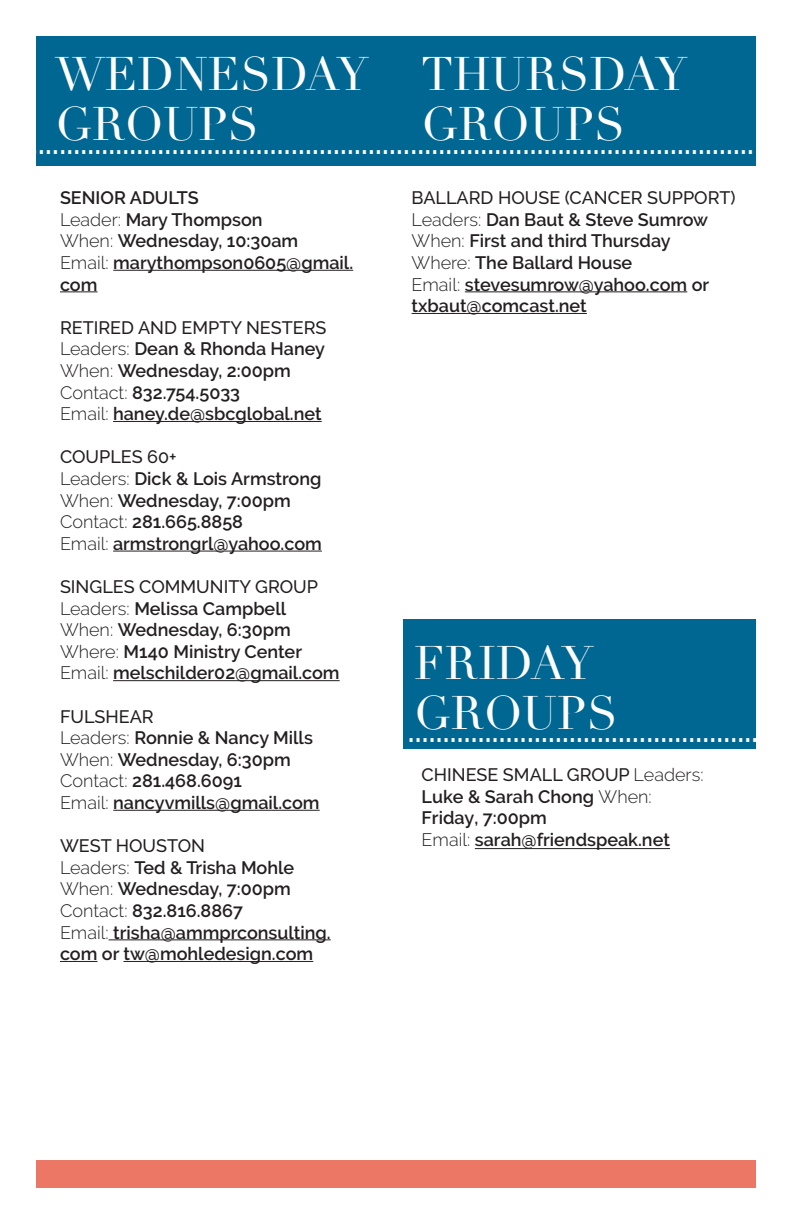
<style>
.page{position:relative;width:792px;height:1224px;background:#fff}
.page>*{position:absolute;margin:0;border:0;box-sizing:border-box;transform-origin:0 0}
.t1{font:46px/50px "Didot";color:#fff}
.t2{font:700 27px "Raleway";color:#fff}
.t3{font:600 18px/21.4px "Raleway";color:#231f20}
.t4{font:500 18px/21.6px "Raleway";color:#231f20}
.s1{font-weight:300}
.s2{font-weight:600}
.s3{font-weight:500}
</style>
<div class="page">
<div style="left:36px;top:36px;width:720px;height:130px;background:#006792"></div>
<hr style="left:465px;top:291px;width:222px;height:1px;background:#231f20">
<hr style="left:412px;top:313px;width:175px;height:1px;background:#231f20">
<div style="left:403px;top:619px;width:353px;height:130px;background:#006792"></div>
<hr style="left:113px;top:270px;width:240px;height:1px;background:#231f20">
<hr style="left:60px;top:291px;width:37px;height:1px;background:#231f20">
<hr style="left:113px;top:421px;width:209px;height:1px;background:#231f20">
<hr style="left:113px;top:551px;width:209px;height:1px;background:#231f20">
<hr style="left:113px;top:680px;width:227px;height:1px;background:#231f20">
<hr style="left:113px;top:810px;width:207px;height:1px;background:#231f20">
<hr style="left:109px;top:939px;width:222px;height:1px;background:#231f20">
<hr style="left:60px;top:961px;width:37px;height:1px;background:#231f20">
<hr style="left:124px;top:961px;width:189px;height:1px;background:#231f20">
<div style="left:36px;top:1161px;width:720px;height:27px;background:#ec7764"></div>
<hr style="left:475px;top:848px;width:195px;height:1px;background:#231f20">
<p class="t1" style="left:55px;top:50px;width:315px">WEDNESDAY<br>GROUPS</p>
<p class="t1" style="left:422px;top:50px;width:267px">THURSDAY</p>
<p class="t1" style="left:422px;top:100px;width:205px">GROUPS</p>
<p class="t2" style="left:32px;top:129px;width:724px">.......................................................................................................</p>
<p class="t3" style="left:60px;top:187px;width:140px">SENIOR ADULTS</p>
<p class="t3" style="left:60px;top:209px;width:204px"><span class="s1">Leader:</span> Mary Thompson</p>
<p class="t3" style="left:60px;top:230px;width:240px"><span class="s1">When:</span> Wednesday, 10:30am</p>
<p class="t3" style="left:60px;top:252px;width:295px"><span class="s1">Email:</span> marythompson0605@gmail. com</p>
<p class="t4" style="left:60px;top:317px;width:268px">RETIRED AND EMPTY NESTERS</p>
<p class="t3" style="left:60px;top:338px;width:267px"><span class="s1">Leaders:</span> Dean &amp; Rhonda Haney</p>
<p class="t3" style="left:60px;top:360px;width:232px"><span class="s1">When:</span> Wednesday, 2:00pm</p>
<p class="t3" style="left:60px;top:382px;width:182px"><span class="s1">Contact:</span> 832.754.5033</p>
<p class="t3" style="left:60px;top:403px;width:263px"><span class="s1">Email:</span> haney.de@sbcglobal.net</p>
<p class="t4" style="left:60px;top:446px;width:118px">COUPLES 60+</p>
<p class="t3" style="left:60px;top:468px;width:263px"><span class="s1">Leaders:</span> Dick &amp; Lois Armstrong</p>
<p class="t3" style="left:60px;top:490px;width:232px"><span class="s1">When:</span> Wednesday, 7:00pm</p>
<p class="t3" style="left:60px;top:511px;width:185px"><span class="s1">Contact:</span> 281.665.8858</p>
<p class="t3" style="left:60px;top:533px;width:263px"><span class="s1">Email:</span> armstrongrl@yahoo.com</p>
<p class="t4" style="left:60px;top:576px;width:260px">SINGLES COMMUNITY GROUP</p>
<p class="t3" style="left:60px;top:598px;width:228px"><span class="s1">Leaders:</span> Melissa Campbell</p>
<p class="t3" style="left:60px;top:619px;width:232px"><span class="s1">When:</span> Wednesday, 6:30pm</p>
<p class="t3" style="left:60px;top:641px;width:244px"><span class="s1">Where:</span> M140 Ministry Center</p>
<p class="t3" style="left:60px;top:662px;width:281px"><span class="s1">Email:</span> melschilder02@gmail.com</p>
<p class="t4" style="left:60px;top:705px;width:95px">FULSHEAR</p>
<p class="t3" style="left:60px;top:727px;width:254px"><span class="s1">Leaders:</span> Ronnie &amp; Nancy Mills</p>
<p class="t3" style="left:60px;top:749px;width:232px"><span class="s1">When:</span> Wednesday, 6:30pm</p>
<p class="t3" style="left:60px;top:770px;width:183px"><span class="s1">Contact:</span> 281.468.6091</p>
<p class="t3" style="left:60px;top:792px;width:261px"><span class="s1">Email:</span> nancyvmills@gmail.com</p>
<p class="t4" style="left:60px;top:835px;width:147px">WEST HOUSTON</p>
<p class="t3" style="left:60px;top:857px;width:236px"><span class="s1">Leaders:</span> Ted &amp; Trisha Mohle</p>
<p class="t3" style="left:60px;top:878px;width:232px"><span class="s1">When:</span> Wednesday, 7:00pm</p>
<p class="t3" style="left:60px;top:900px;width:185px"><span class="s1">Contact:</span> 832.816.8867</p>
<p class="t3" style="left:60px;top:921px;width:272px"><span class="s1">Email:</span> trisha@ammprconsulting. com or tw@mohledesign.com</p>
<p class="t4" style="left:412px;top:187px;width:325px">BALLARD HOUSE (CANCER SUPPORT)<br><span class="s1">Leaders:</span> <span class="s2">Dan Baut &amp; Steve Sumrow</span></p>
<p class="t3" style="left:412px;top:230px;width:261px"><span class="s1">When:</span> First and third Thursday</p>
<p class="t3" style="left:412px;top:252px;width:222px"><span class="s1">Where:</span> The Ballard House</p>
<p class="t3" style="left:412px;top:274px;width:299px"><span class="s1">Email:</span> stevesumrow@yahoo.com or</p>
<p class="t3" style="left:412px;top:295px;width:177px">txbaut@comcast.net</p>
<p class="t1" style="left:414px;top:639px;width:181px">FRIDAY</p>
<p class="t1" style="left:414px;top:689px;width:205px">GROUPS</p>
<p class="t2" style="left:408px;top:717px;width:387px">.......................................................</p>
<p class="t3" style="left:422px;top:764px;width:284px"><span class="s3">CHINESE SMALL GROUP</span> <span class="s1">Leaders:<br></span>Luke &amp; Sarah Chong <span class="s1">When:<br></span>Friday, 7:00pm<br><span class="s1">Email:</span> sarah@friendspeak.net</p>
</div>
